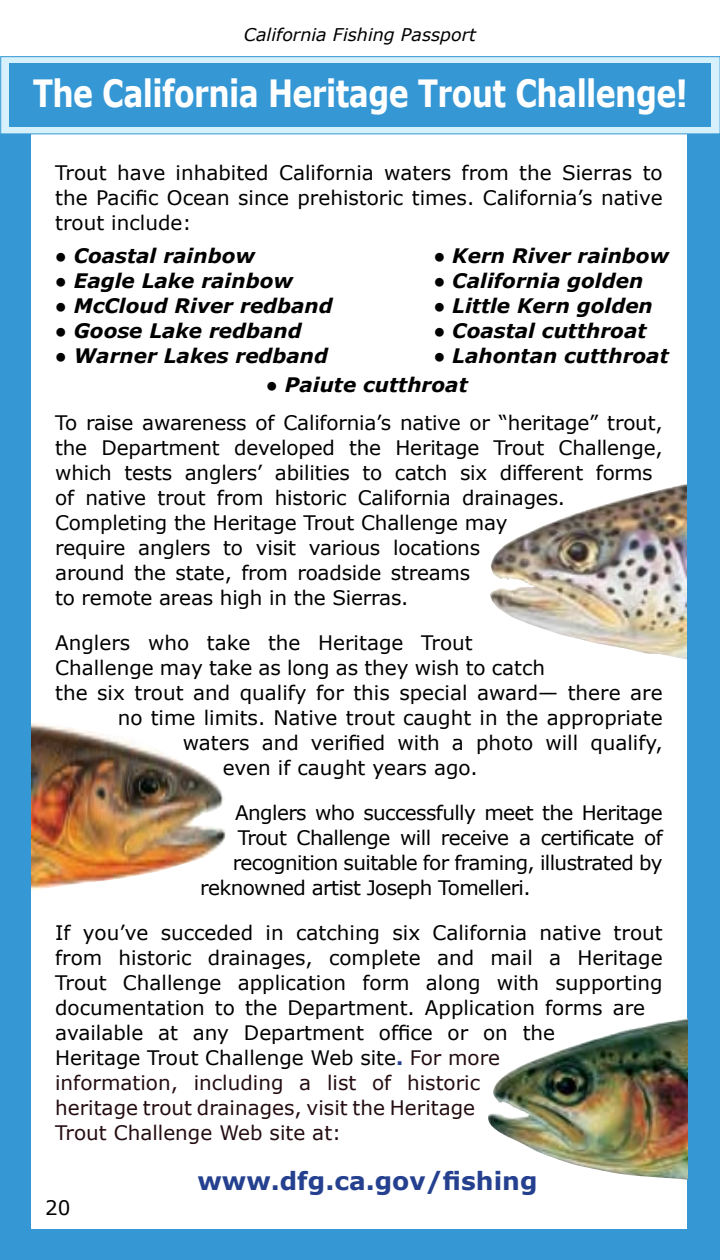
<style>
.page{position:relative;width:720px;height:1260px;background:#fff}
.page>*{position:absolute;margin:0;border:0;box-sizing:border-box;transform-origin:0 0}
.t1{font:700 37.5px "Verdana";letter-spacing:-.02em;color:#fff;scale:.8 1}
.t2{font:700 25px "Verdana";color:#24408f}
.t3{font:20px/25px "Verdana";color:#000}
.t4{font:italic 700 20px "Verdana";color:#000}
.t5{font:20px "Verdana";letter-spacing:-.03em;color:#000}
.t6{font:italic 17.5px "Verdana";color:#000}
.s1{font-size:17.5px}
.s2{font-weight:700;color:#24408f}
.s3{color:#240d11}
</style>
<div class="page">
<div style="left:687px;top:89px;width:33px;height:1168px;background:#3598d4"></div>
<div style="left:0;top:83px;width:31px;height:1153px;background:#3598d4"></div>
<div style="left:1px;top:57px;width:719px;height:77px;background:#d6f0fc"></div>
<div style="left:0;top:56px;width:720px;height:78px;border:1px solid #3598d4"></div>
<div style="left:10px;top:64px;width:701px;height:63px;background:#3598d4"></div>
<div style="left:0;top:1229px;width:720px;height:31px;background:#3598d4"></div>
<img style="left:491px;top:484px;width:195px;height:175px">
<img style="left:32px;top:723px;width:194px;height:168px">
<img style="left:488px;top:1018px;width:199px;height:162px">
<p class="t6" style="left:244px;top:23px;width:234px">California Fishing Passport</p>
<h1 class="t1" style="left:33px;top:70px;width:820px">The California Heritage Trout Challenge!</h1>
<p class="t3" style="left:55px;top:159px;width:609px;text-align:justify">Trout have inhabited California waters from the Sierras to the Pacific Ocean since prehistoric times. California’s native trout include:</p>
<p class="t4" style="left:433px;top:243px;width:238px"><span class="s1">•</span> Kern River rainbow</p>
<p class="t4" style="left:433px;top:268px;width:212px"><span class="s1">•</span> California golden</p>
<p class="t4" style="left:433px;top:293px;width:221px"><span class="s1">•</span> Little Kern golden</p>
<p class="t4" style="left:433px;top:318px;width:215px"><span class="s1">•</span> Coastal cutthroat</p>
<p class="t4" style="left:433px;top:343px;width:237px"><span class="s1">•</span> Lahontan cutthroat</p>
<p class="t4" style="left:266px;top:372px;width:204px"><span class="s1">•</span> Paiute cutthroat</p>
<p class="t4" style="left:54px;top:243px;width:202px"><span class="s1">•</span> Coastal rainbow</p>
<p class="t4" style="left:54px;top:268px;width:240px"><span class="s1">•</span> Eagle Lake rainbow</p>
<p class="t4" style="left:54px;top:293px;width:280px"><span class="s1">•</span> McCloud River redband</p>
<p class="t4" style="left:54px;top:318px;width:249px"><span class="s1">•</span> Goose Lake redband</p>
<p class="t4" style="left:54px;top:343px;width:275px"><span class="s1">•</span> Warner Lakes redband</p>
<p class="t3" style="left:55px;top:409px;width:609px">To raise awareness of California’s native or “heritage” trout, the Department developed the Heritage Trout Challenge, which tests anglers’ abilities to catch six different forms of native trout from historic California drainages.<br>Completing the Heritage Trout Challenge may<br>require anglers to visit various locations<br>around the state, from roadside streams<br>to remote areas high in the Sierras.</p>
<p class="t3" style="left:55px;top:629px;width:419px">Anglers who take the Heritage Trout</p>
<p class="t3" style="left:55px;top:654px;width:491px">Challenge may take as long as they wish to catch</p>
<p class="t3" style="left:55px;top:679px;width:609px">the six trout and qualify for this special award— there are</p>
<p class="t3" style="left:118px;top:704px;width:547px">no time limits. Native trout caught in the appropriate</p>
<p class="t3" style="left:183px;top:729px;width:481px">waters and verified with a photo will qualify,</p>
<p class="t3" style="left:223px;top:754px;width:257px">even if caught years ago.</p>
<p class="t5" style="left:235px;top:800px;width:429px">Anglers who successfully meet the Heritage</p>
<p class="t5" style="left:238px;top:825px;width:427px">Trout Challenge will receive a certificate of</p>
<p class="t5" style="left:233px;top:850px;width:431px">recognition suitable for framing, illustrated by</p>
<p class="t5" style="left:200px;top:875px;width:332px">reknowned artist Joseph Tomelleri.</p>
<p class="t3" style="left:55px;top:919px;width:609px">If you’ve succeded in catching six California native trout from historic drainages, complete and mail a Heritage Trout Challenge application form along with supporting documentation to the Department. Application forms are available at any Department office or on the<br>Heritage Trout Challenge Web site<span class="s2">.</span> <span class="s3">For more<br>information, including a list of historic<br>heritage trout drainages, visit the Heritage<br>Trout Challenge Web site at:</span></p>
<p class="t2" style="left:197px;top:1165px;width:342px">www.dfg.ca.gov/fishing</p>
<p class="t3" style="left:45px;top:1195px;width:27px">20</p>
</div>
